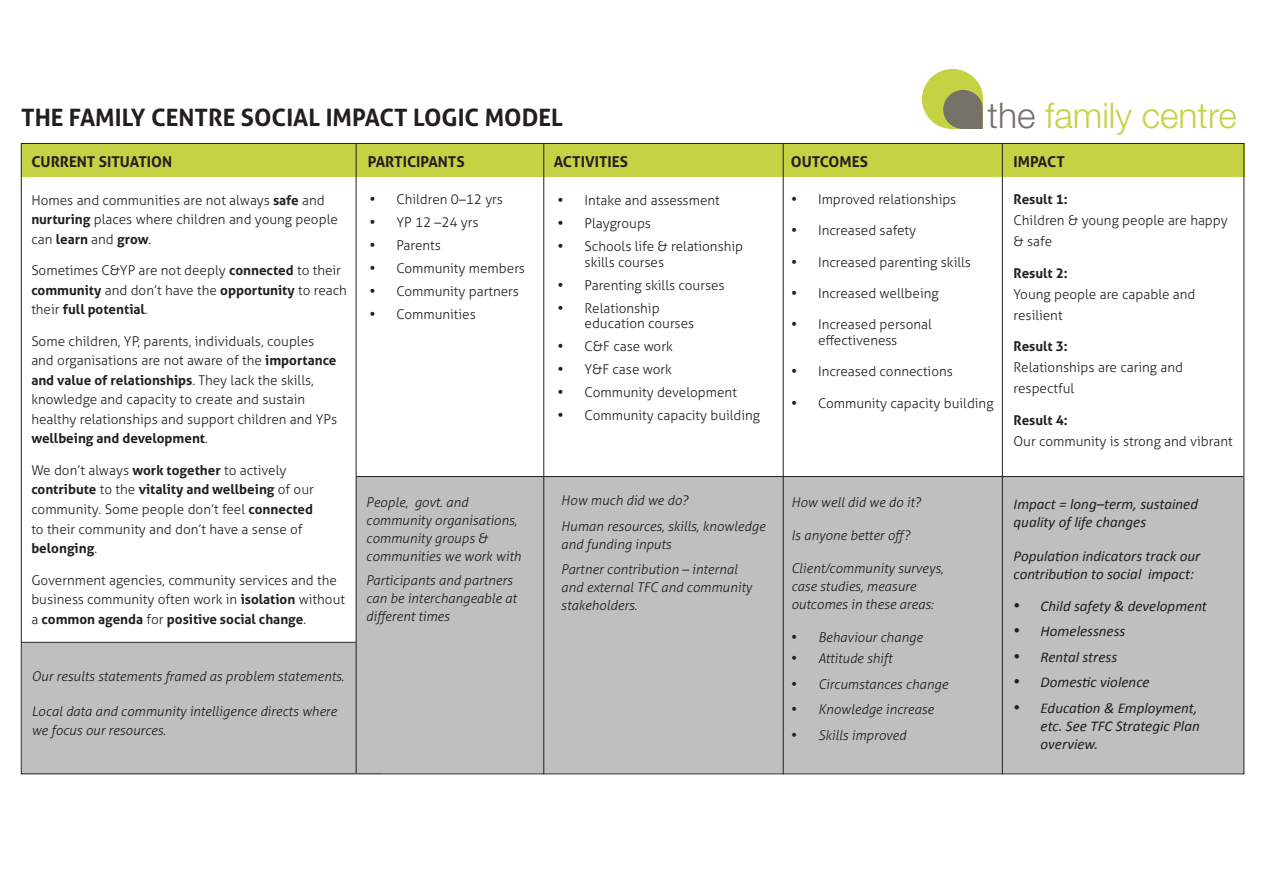
<style>
.page{position:relative;width:1263px;height:893px;background:#fff}
.page>*{position:absolute;margin:0;border:0;box-sizing:border-box;transform-origin:0 0}
.t1{font:300 35.4px "Helvetica Neue";color:#c5d243}
.t2{font:700 24px "Aller";color:#231f20}
.t3{font:italic 15px/18px "Calibri";color:#231f20}
.t4{font:700 15px "Aller";color:#231f20}
.t5{font:300 13.5px/19.5px "Aller";color:#231f20}
.t6{font:italic 300 13.5px/18px "Aller";color:#231f20}
.s1{color:#767269}
.s2{font-weight:700}
</style>
<div class="page">
<div style="left:21px;top:143px;width:1223px;height:34px;background:#c5d243"></div>
<div style="left:22px;top:643px;width:360px;height:130px;background:#bfbfbf"></div>
<div style="left:356px;top:477px;width:887px;height:296px;background:#bfbfbf"></div>
<svg style="left:922px;top:69px;width:61px;height:60px;background:#b2b76e"></svg>
<hr style="left:356px;top:143px;width:1px;height:630px;background:#231f20">
<hr style="left:543px;top:143px;width:1px;height:631px;background:#231f20">
<hr style="left:783px;top:143px;width:1px;height:631px;background:#231f20">
<hr style="left:1002px;top:143px;width:1px;height:631px;background:#231f20">
<hr style="left:356px;top:476px;width:887px;height:1px;background:#231f20">
<hr style="left:21px;top:642px;width:335px;height:1px;background:#231f20">
<p class="t2" style="left:21px;top:103px;width:543px">THE FAMILY CENTRE SOCIAL IMPACT LOGIC MODEL</p>
<p class="t1" style="left:987px;top:87px;width:251px"><span class="s1">the</span> family centre</p>
<p class="t4" style="left:31px;top:152px;width:142px">CURRENT SITUATION</p>
<p class="t4" style="left:368px;top:152px;width:98px">PARTICIPANTS</p>
<p class="t4" style="left:554px;top:152px;width:76px">ACTIVITIES</p>
<p class="t4" style="left:791px;top:152px;width:79px">OUTCOMES</p>
<p class="t4" style="left:1013px;top:152px;width:53px">IMPACT</p>
<p class="t5" style="left:31px;top:190px;width:308px">Homes and communities are not always <span class="s2">safe</span> and <span class="s2">nurturing</span> places where children and young people can <span class="s2">learn</span> and <span class="s2">grow</span>.</p>
<p class="t5" style="left:31px;top:261px;width:317px">Sometimes C&amp;YP are not deeply <span class="s2">connected</span> to their <span class="s2">community</span> and don’t have the <span class="s2">opportunity</span> to reach their <span class="s2">full potential</span>.</p>
<p class="t5" style="left:31px;top:331px;width:307px">Some children, YP, parents, individuals, couples and organisations are not aware of the <span class="s2">importance and value of relationships</span>. They lack the skills, knowledge and capacity to create and sustain healthy relationships and support children and YPs <span class="s2">wellbeing and development</span>.</p>
<p class="t5" style="left:31px;top:460px;width:284px">We don’t always <span class="s2">work together</span> to actively <span class="s2">contribute</span> to the <span class="s2">vitality and wellbeing</span> of our community. Some people don’t feel <span class="s2">connected </span>to their community and don’t have a sense of <span class="s2">belonging</span>.</p>
<p class="t5" style="left:31px;top:570px;width:315px">Government agencies, community services and the business community often work in <span class="s2">isolation</span> without a <span class="s2">common agenda</span> for <span class="s2">positive social change</span>.</p>
<p class="t6" style="left:31px;top:667px;width:314px">Our results statements framed as problem statements.</p>
<p class="t6" style="left:31px;top:701px;width:307px;line-height:19.5px">Local data and community intelligence directs where we focus our resources.</p>
<p class="t5" style="left:369px;top:190px;width:135px">• Children 0–12 yrs</p>
<p class="t5" style="left:369px;top:213px;width:111px">• YP 12 –24 yrs</p>
<p class="t5" style="left:369px;top:236px;width:73px">• Parents</p>
<p class="t5" style="left:369px;top:259px;width:157px">• Community members</p>
<p class="t5" style="left:369px;top:282px;width:151px">• Community partners</p>
<p class="t5" style="left:369px;top:305px;width:108px">• Communities</p>
<p class="t6" style="left:366px;top:494px;width:157px">People, govt. and community organisations, community groups &amp; communities we work with</p>
<p class="t6" style="left:366px;top:572px;width:152px">Participants and partners can be interchangeable at different times</p>
<p class="t5" style="left:558px;top:190px;width:164px">• Intake and assessment</p>
<p class="t5" style="left:558px;top:213px;width:95px">• Playgroups</p>
<p class="t5" style="left:585px;top:238px;width:160px;line-height:15.6px;text-indent:-27px">• Schools life &amp; relationship skills courses</p>
<p class="t5" style="left:558px;top:275px;width:169px">• Parenting skills courses</p>
<p class="t5" style="left:585px;top:300px;width:111px;line-height:15.6px;text-indent:-27px">• Relationship education courses</p>
<p class="t5" style="left:558px;top:337px;width:117px">• C&amp;F case work</p>
<p class="t5" style="left:558px;top:360px;width:116px">• Y&amp;F case work</p>
<p class="t5" style="left:558px;top:383px;width:181px">• Community development</p>
<p class="t5" style="left:558px;top:406px;width:204px">• Community capacity building</p>
<p class="t6" style="left:561px;top:491px;width:129px">How much did we do?</p>
<p class="t6" style="left:561px;top:517px;width:206px">Human resources, skills, knowledge and funding inputs</p>
<p class="t6" style="left:561px;top:560px;width:192px">Partner contribution – internal and external TFC and community stakeholders.</p>
<p class="t5" style="left:791px;top:190px;width:167px">• Improved relationships</p>
<p class="t5" style="left:791px;top:221px;width:127px">• Increased safety</p>
<p class="t5" style="left:791px;top:252px;width:181px">• Increased parenting skills</p>
<p class="t5" style="left:791px;top:283px;width:149px">• Increased wellbeing</p>
<p class="t5" style="left:791px;top:316px;width:142px;line-height:16.2px;text-align:center">• Increased personal effectiveness</p>
<p class="t5" style="left:791px;top:362px;width:163px">• Increased connections</p>
<p class="t5" style="left:791px;top:393px;width:204px">• Community capacity building</p>
<p class="t6" style="left:791px;top:494px;width:131px">How well did we do it?</p>
<p class="t6" style="left:791px;top:527px;width:121px">Is anyone better off?</p>
<p class="t6" style="left:791px;top:560px;width:154px">Client/community surveys, case studies, measure outcomes in these areas:</p>
<p class="t6" style="left:791px;top:629px;width:133px">• Behaviour change</p>
<p class="t6" style="left:791px;top:650px;width:103px">• Attitude shift</p>
<p class="t6" style="left:791px;top:675px;width:158px">• Circumstances change</p>
<p class="t6" style="left:791px;top:701px;width:144px">• Knowledge increase</p>
<p class="t6" style="left:791px;top:726px;width:117px">• Skills improved</p>
<p class="t5" style="left:1013px;top:189px;width:216px;line-height:21px"><span class="s2">Result 1:<br></span>Children &amp; young people are happy &amp; safe</p>
<p class="t5" style="left:1013px;top:262px;width:183px;line-height:21px"><span class="s2">Result 2:<br></span>Young people are capable and resilient</p>
<p class="t5" style="left:1013px;top:336px;width:171px;line-height:21px"><span class="s2">Result 3:<br></span>Relationships are caring and respectful</p>
<p class="t5" style="left:1013px;top:409px;width:221px;line-height:21px"><span class="s2">Result 4:<br></span>Our community is strong and vibrant</p>
<p class="t3" style="left:1013px;top:494px;width:186px">Impact = long–term, sustained quality of life changes</p>
<p class="t3" style="left:1013px;top:547px;width:188px">Population indicators track our contribution to social impact:</p>
<p class="t3" style="left:1013px;top:596px;width:195px">• Child safety &amp; development</p>
<p class="t3" style="left:1013px;top:622px;width:113px">• Homelessness</p>
<p class="t3" style="left:1013px;top:647px;width:105px">• Rental stress</p>
<p class="t3" style="left:1013px;top:673px;width:138px">• Domestic violence</p>
<p class="t3" style="left:1040px;top:698px;width:161px;text-indent:-27px">• Education &amp; Employment, etc. See TFC Strategic Plan overview.</p>
</div>
